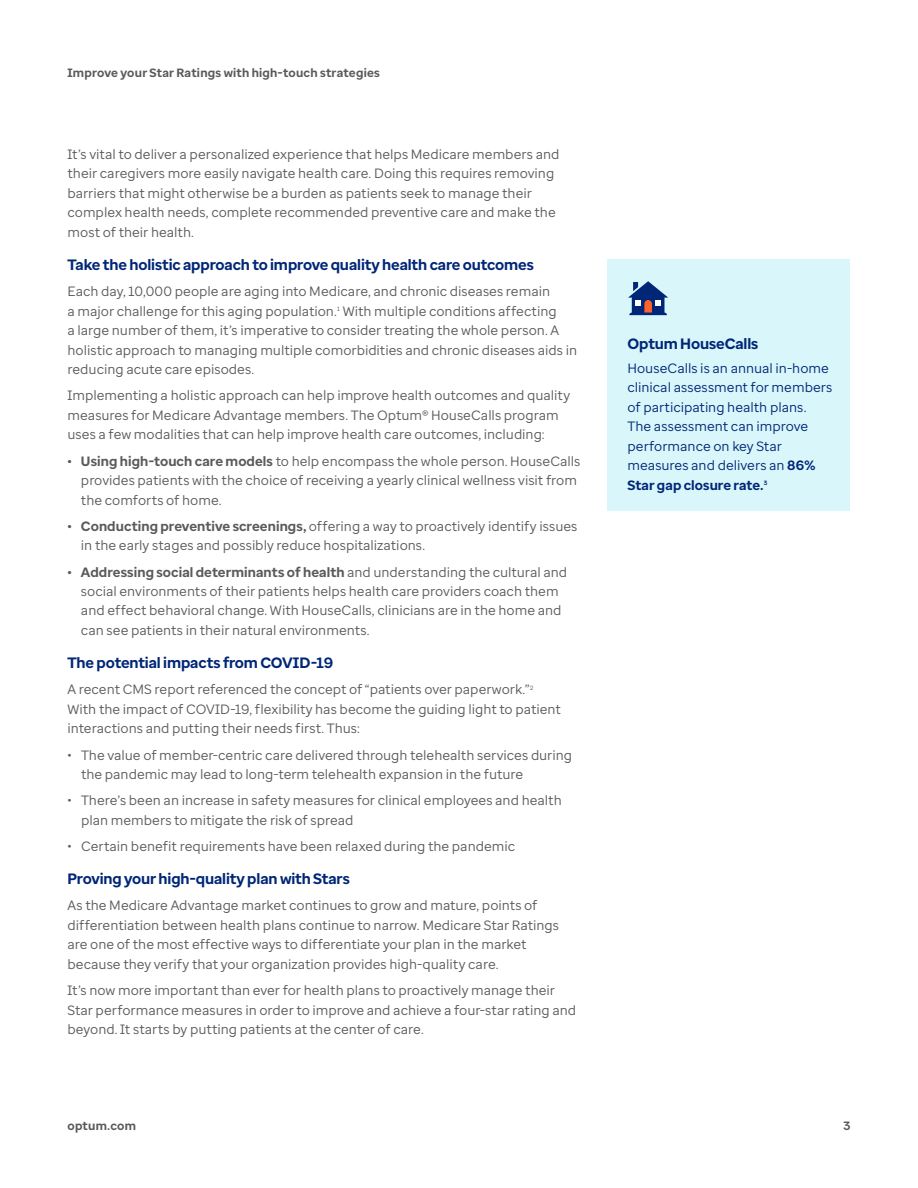
<style>
.page{position:relative;width:918px;height:1188px;background:#fff}
.page>*{position:absolute;margin:0;border:0;box-sizing:border-box;transform-origin:0 0}
.t1{font:700 15px "Optum Sans";letter-spacing:-.01em;color:#002677}
.t2{font:13.5px/19.5px "Optum Sans";color:#5a5a5a}
.t3{font:13.5px/19.5px "Optum Sans";color:#002677}
.t4{font:700 12px "Optum Sans";letter-spacing:.02em;color:#5a5a5a}
.s1{font-weight:700}
</style>
<div class="page">
<div style="left:608px;top:259px;width:242px;height:252px;background:#d9f6fa"></div>
<svg style="left:628px;top:281px;width:40px;height:34px"></svg>
<p class="t4" style="left:68px;top:65px;width:314px">Improve your Star Ratings with high-touch strategies</p>
<p class="t2" style="left:68px;top:144px;width:493px">It’s vital to deliver a personalized experience that helps Medicare members and their caregivers more easily navigate health care. Doing this requires removing barriers that might otherwise be a burden as patients seek to manage their complex health needs, complete recommended preventive care and make the most of their health.</p>
<p class="t1" style="left:68px;top:255px;width:468px">Take the holistic approach to improve quality health care outcomes</p>
<p class="t2" style="left:67px;top:281px;width:511px">Each day, 10,000 people are aging into Medicare, and chronic diseases remain<br>a major challenge for this aging population.<sup>1</sup> With multiple conditions affecting<br>a large number of them, it’s imperative to consider treating the whole person. A holistic approach to managing multiple comorbidities and chronic diseases aids in reducing acute care episodes.</p>
<p class="t2" style="left:67px;top:386px;width:504px">Implementing a holistic approach can help improve health outcomes and quality measures for Medicare Advantage members. The Optum® HouseCalls program uses a few modalities that can help improve health care outcomes, including:</p>
<p class="t2" style="left:81px;top:451px;width:501px;text-indent:-14px"><span class="s1">• Using high-touch care models</span> to help encompass the whole person. HouseCalls provides patients with the choice of receiving a yearly clinical wellness visit from the comforts of home.</p>
<p class="t2" style="left:81px;top:516px;width:498px;text-indent:-14px"><span class="s1">• Conducting preventive screenings,</span> offering a way to proactively identify issues in the early stages and possibly reduce hospitalizations.</p>
<p class="t2" style="left:81px;top:562px;width:488px;text-indent:-14px"><span class="s1">• Addressing social determinants of health</span> and understanding the cultural and social environments of their patients helps health care providers coach them and effect behavioral change. With HouseCalls, clinicians are in the home and can see patients in their natural environments.</p>
<p class="t1" style="left:68px;top:653px;width:267px">The potential impacts from COVID-19</p>
<p class="t2" style="left:68px;top:680px;width:495px">A recent CMS report referenced the concept of “patients over paperwork.”<sup>2<br></sup>With the impact of COVID-19, flexibility has become the guiding light to patient interactions and putting their needs first. Thus:</p>
<p class="t2" style="left:81px;top:745px;width:493px;text-indent:-14px">• The value of member-centric care delivered through telehealth services during the pandemic may lead to long-term telehealth expansion in the future</p>
<p class="t2" style="left:81px;top:791px;width:482px;text-indent:-14px">• There’s been an increase in safety measures for clinical employees and health plan members to mitigate the risk of spread</p>
<p class="t2" style="left:68px;top:836px;width:449px">• Certain benefit requirements have been relaxed during the pandemic</p>
<p class="t1" style="left:68px;top:869px;width:284px">Proving your high-quality plan with Stars</p>
<p class="t2" style="left:68px;top:896px;width:493px">As the Medicare Advantage market continues to grow and mature, points of differentiation between health plans continue to narrow. Medicare Star Ratings are one of the most effective ways to differentiate your plan in the market because they verify that your organization provides high-quality care.</p>
<p class="t2" style="left:68px;top:980px;width:510px">It’s now more important than ever for health plans to proactively manage their<br>Star performance measures in order to improve and achieve a four-star rating and beyond. It starts by putting patients at the center of care.</p>
<p class="t1" style="left:627px;top:334px;width:132px">Optum HouseCalls</p>
<p class="t3" style="left:627px;top:358px;width:206px">HouseCalls is an annual in-home clinical assessment for members of participating health plans.<br>The assessment can improve performance on key Star measures and delivers an <span class="s1">86%<br>Star gap closure rate.</span><sup>3</sup></p>
<p class="t4" style="left:68px;top:1118px;width:70px">optum.com</p>
<p class="t4" style="left:844px;top:1118px;width:8px">3</p>
</div>
